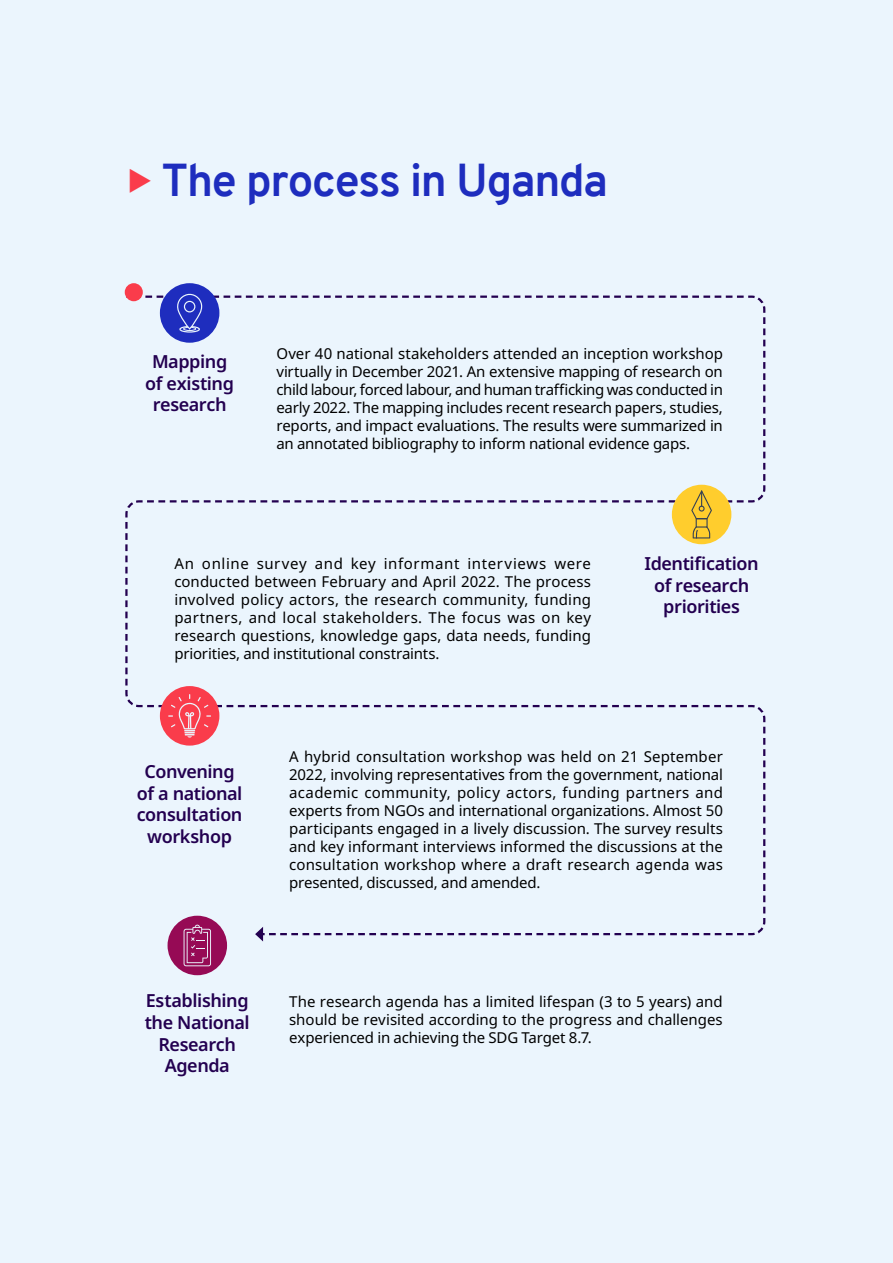
<style>
.page{position:relative;width:893px;height:1263px;background:#ebf5fd}
.page>*{position:absolute;margin:0;border:0;box-sizing:border-box;transform-origin:0 0}
.t1{font:700 45px "Overpass";letter-spacing:-.03em;color:#1e2dbe}
.t2{font:600 18px/21.6px "Noto Sans";letter-spacing:-.025em;color:#230050;text-align:center}
.t3{font:15px/18px "Noto Sans";letter-spacing:-.015em;color:#000;text-align:justify}
</style>
<div class="page">
<svg style="left:255px;top:927px;width:489px;height:14px"></svg>
<div style="left:125px;top:283px;width:18px;height:18px;background:#fa3c4b;border-radius:50%"></div>
<div style="left:160px;top:283px;width:59px;height:60px;background:#1e2dbe;border-radius:50%"></div>
<div style="left:179px;top:326px;width:21px;height:7px;border:1px solid #ebf5fd;border-radius:50%"></div>
<svg style="left:134px;top:292px;width:610px;height:39px"></svg>
<div style="left:160px;top:686px;width:59px;height:60px;background:#fa3c4b;border-radius:50%"></div>
<svg style="left:147px;top:694px;width:597px;height:43px"></svg>
<div style="left:672px;top:485px;width:59px;height:59px;background:#ffcd2d;border-radius:50%"></div>
<svg style="left:147px;top:490px;width:597px;height:48px"></svg>
<div style="left:168px;top:916px;width:59px;height:59px;background:#960a55;border-radius:50%"></div>
<svg style="left:184px;top:925px;width:27px;height:41px"></svg>
<h1 class="t1" style="left:162px;top:148px;width:448px">The process in Uganda</h1>
<p class="t2" style="left:145px;top:351px;width:90px">Mapping of existing research</p>
<p class="t3" style="left:276px;top:345px;width:448px">Over 40 national stakeholders attended an inception workshop virtually in December 2021. An extensive mapping of research on child labour, forced labour, and human trafficking was conducted in early 2022. The mapping includes recent research papers, studies, reports, and impact evaluations. The results were summarized in an annotated bibliography to inform national evidence gaps.</p>
<p class="t3" style="left:174px;top:555px;width:418px">An online survey and key informant interviews were conducted between February and April 2022. The process involved policy actors, the research community, funding partners, and local stakeholders. The focus was on key research questions, knowledge gaps, data needs, funding priorities, and institutional constraints.</p>
<p class="t2" style="left:644px;top:553px;width:116px">Identification of research priorities</p>
<p class="t2" style="left:137px;top:761px;width:107px">Convening of a national consultation workshop</p>
<p class="t3" style="left:289px;top:747px;width:435px">A hybrid consultation workshop was held on 21 September 2022, involving representatives from the government, national academic community, policy actors, funding partners and experts from NGOs and international organizations. Almost 50 participants engaged in a lively discussion. The survey results and key informant interviews informed the discussions at the consultation workshop where a draft research agenda was presented, discussed, and amended.</p>
<p class="t2" style="left:145px;top:990px;width:106px">Establishing the National<br>Research<br>Agenda</p>
<p class="t3" style="left:289px;top:993px;width:435px">The research agenda has a limited lifespan (3 to 5 years) and should be revisited according to the progress and challenges experienced in achieving the SDG Target 8.7.</p>
</div>
